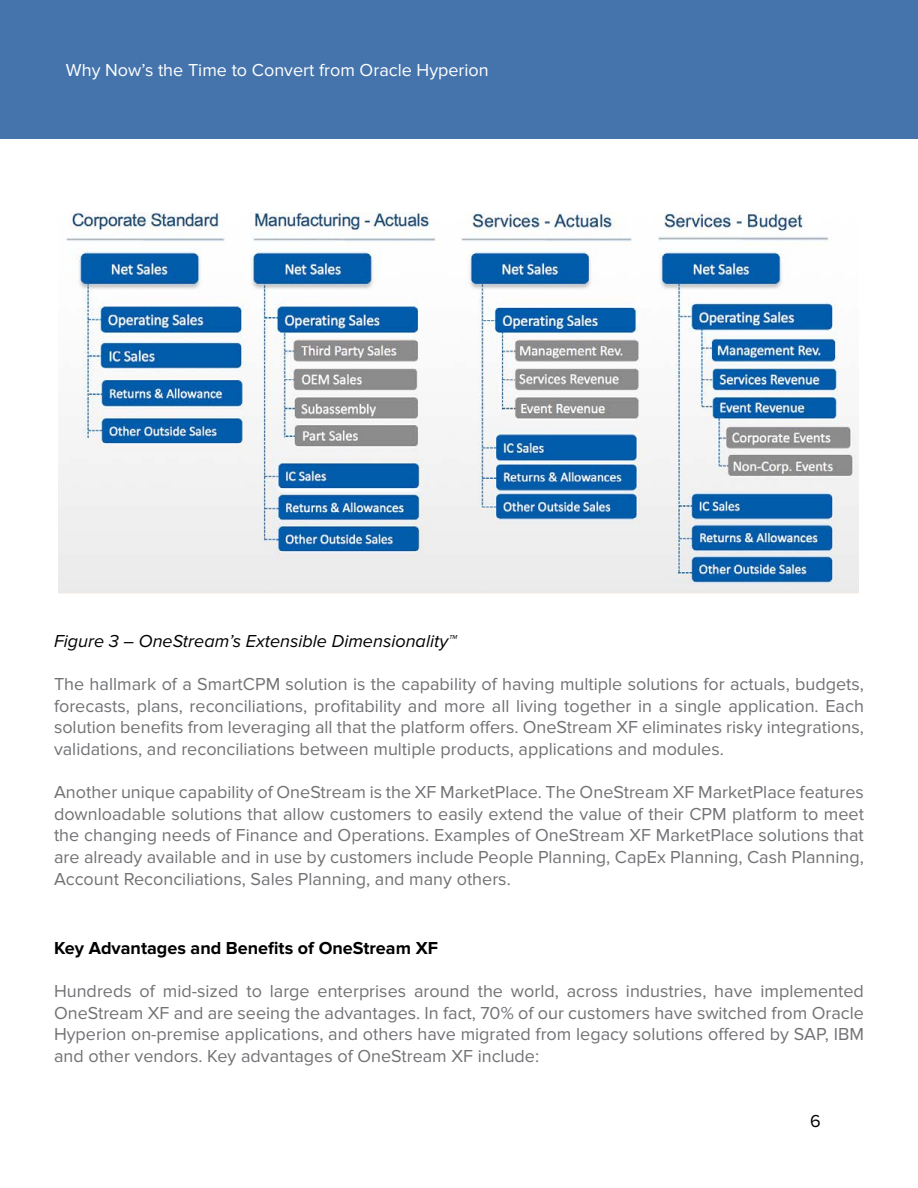
<style>
.page{position:relative;width:918px;height:1188px;background:#fff}
.page>*{position:absolute;margin:0;border:0;box-sizing:border-box;transform-origin:0 0}
.t1{font:18px/21.6px "Proxima Nova";color:#717275;text-align:justify}
.t2{font:italic 18px "Proxima Nova";color:#000}
.t3{font:18px "Proxima Nova";color:#fff}
.t4{font:700 18px "Proxima Nova";color:#000}
.t5{font:18px "Proxima Nova";color:#000}
</style>
<div class="page">
<div style="left:0;top:0;width:918px;height:139px;background:#4574ad"></div>
<img style="left:58px;top:212px;width:801px;height:382px">
<p class="t3" style="left:66px;top:59px;width:424px">Why Now’s the Time to Convert from Oracle Hyperion</p>
<p class="t2" style="left:54px;top:631px;width:404px">Figure 3 – OneStream’s Extensible Dimensionality™</p>
<p class="t1" style="left:54px;top:674px;width:812px">The hallmark of a SmartCPM solution is the capability of having multiple solutions for actuals, budgets, forecasts, plans, reconciliations, profitability and more all living together in a single application. Each solution benefits from leveraging all that the platform offers. OneStream XF eliminates risky integrations, validations, and reconciliations between multiple products, applications and modules.</p>
<p class="t1" style="left:54px;top:782px;width:811px">Another unique capability of OneStream is the XF MarketPlace. The OneStream XF MarketPlace features downloadable solutions that allow customers to easily extend the value of their CPM platform to meet the changing needs of Finance and Operations. Examples of OneStream XF MarketPlace solutions that are already available and in use by customers include People Planning, CapEx Planning, Cash Planning, Account Reconciliations, Sales Planning, and many others.</p>
<p class="t4" style="left:54px;top:937px;width:385px">Key Advantages and Benefits of OneStream XF</p>
<p class="t1" style="left:54px;top:981px;width:812px">Hundreds of mid-sized to large enterprises around the world, across industries, have implemented OneStream XF and are seeing the advantages. In fact, 70% of our customers have switched from Oracle Hyperion on-premise applications, and others have migrated from legacy solutions offered by SAP, IBM and other vendors. Key advantages of OneStream XF include:</p>
<p class="t5" style="left:810px;top:1110px;width:12px">6</p>
</div>
